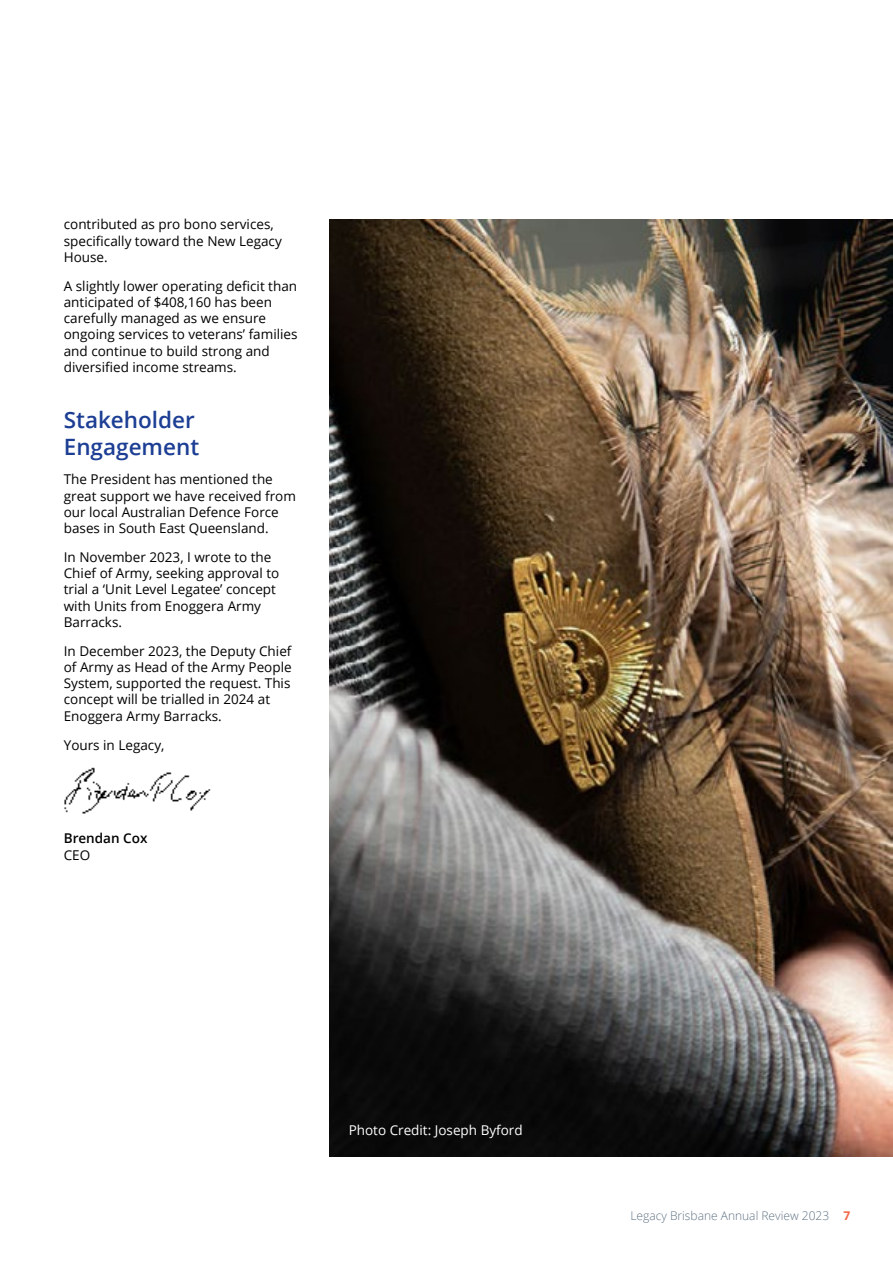
<style>
.page{position:relative;width:893px;height:1263px;background:#fff}
.page>*{position:absolute;margin:0;border:0;box-sizing:border-box;transform-origin:0 0}
.t1{font:600 22.5px/27px "Open Sans";color:#1c3e94}
.t2{font:13.5px/16.2px "Open Sans";color:#000}
.t3{font:13.5px "Open Sans";color:#fff}
.t4{font:600 13.5px "Open Sans";color:#000}
.t5{font:300 12px "Open Sans";color:#607384}
.s1{font-weight:700;color:#f26544}
</style>
<div class="page">
<img style="left:64px;top:767px;width:147px;height:47px">
<img style="left:330px;top:219px;width:563px;height:938px">
<p class="t2" style="left:64px;top:216px;width:220px">contributed as pro bono services, specifically toward the New Legacy<br>House.</p>
<p class="t2" style="left:64px;top:277px;width:235px">A slightly lower operating deficit than anticipated of $408,160 has been carefully managed as we ensure ongoing services to veterans’ families and continue to build strong and diversified income streams.</p>
<h1 class="t1" style="left:64px;top:406px;width:137px">Stakeholder<br>Engagement</h1>
<p class="t2" style="left:64px;top:471px;width:234px">The President has mentioned the great support we have received from our local Australian Defence Force bases in South East Queensland.</p>
<p class="t2" style="left:64px;top:549px;width:217px">In November 2023, I wrote to the<br>Chief of Army, seeking approval to trial a ‘Unit Level Legatee’ concept with Units from Enoggera Army<br>Barracks.</p>
<p class="t2" style="left:64px;top:642px;width:229px">In December 2023, the Deputy Chief of Army as Head of the Army People<br>System, supported the request. This concept will be trialled in 2024 at<br>Enoggera Army Barracks.</p>
<p class="t2" style="left:64px;top:736px;width:102px">Yours in Legacy,</p>
<p class="t4" style="left:64px;top:829px;width:85px">Brendan Cox</p>
<p class="t2" style="left:64px;top:846px;width:28px">CEO</p>
<p class="t3" style="left:349px;top:1121px;width:176px">Photo Credit: Joseph Byford</p>
<p class="t5" style="left:630px;top:1208px;width:222px">Legacy Brisbane Annual Review 2023 <span class="s1">7</span></p>
</div>
